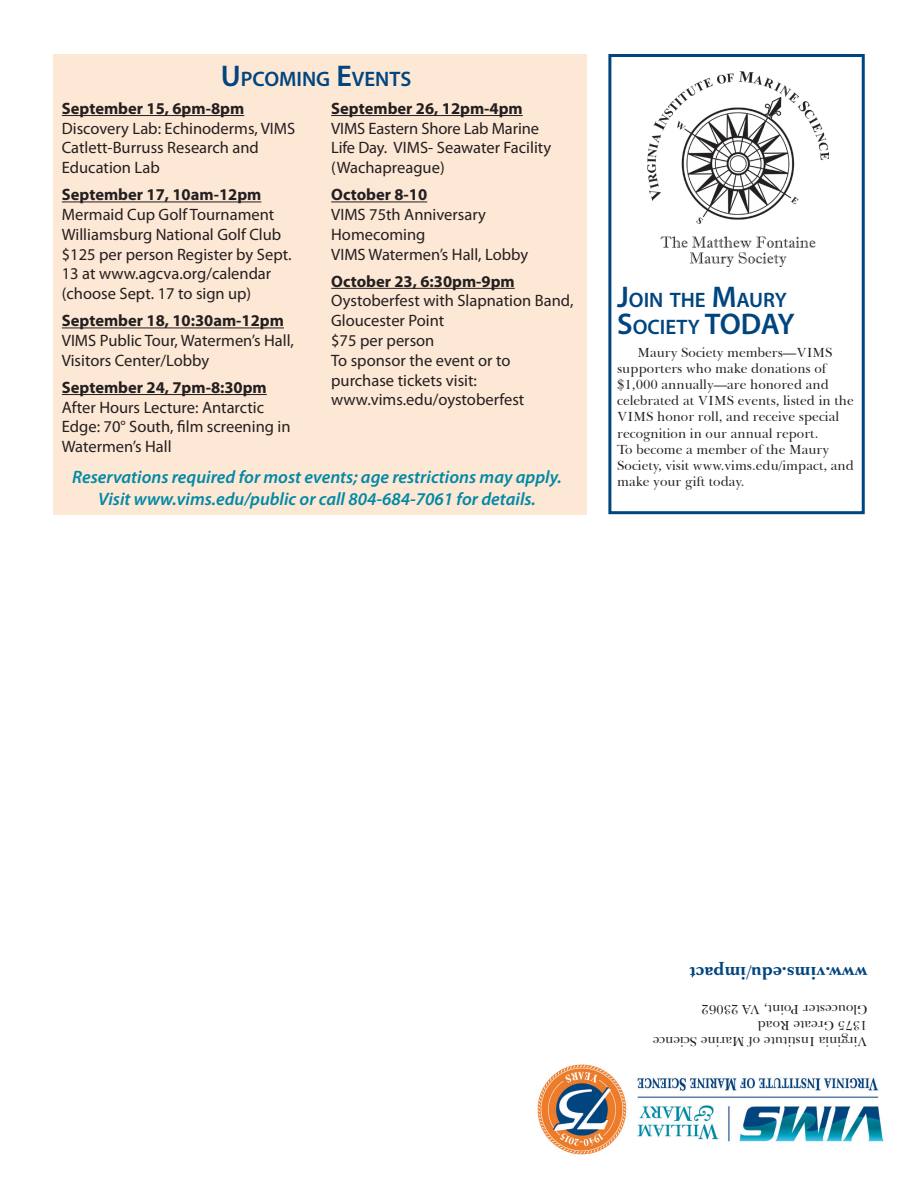
<style>
.page{position:relative;width:918px;height:1188px;background:#fff}
.page>*{position:absolute;margin:0;border:0;box-sizing:border-box;transform-origin:0 0}
.Headline_-_Articles{font:600 30px "Myriad Pro";color:#01457f}
.Headline_-_Articles-2{font:600 21px "Myriad Pro";color:#01457f}
.Calendar_text{font:italic 600 18px/21.6px "Myriad Pro";color:#0089a5;text-align:center}
.Body_Text{font:700 18px "Baskerville BT";color:#01457f}
.Calendar_text-2{font:16.5px/19.8px "Myriad Pro";color:#231f20}
.Calendar_text-3{font:700 16.5px "Myriad Pro";color:#231f20}
.Body_Text-2{font:13.5px/16.2px "Baskerville BT";color:#231f20}
.s1{font-size:30px}
.s2{font-size:21px}
</style>
<div class="page">
<div style="left:53px;top:54px;width:534px;height:460px;background:#fde7d5"></div>
<hr style="left:62px;top:115px;width:182px;height:1px;background:#231f20">
<hr style="left:62px;top:202px;width:199px;height:1px;background:#231f20">
<hr style="left:62px;top:328px;width:222px;height:1px;background:#231f20">
<hr style="left:62px;top:394px;width:205px;height:1px;background:#231f20">
<img style="left:537px;top:1064px;width:347px;height:91px">
<hr style="left:331px;top:115px;width:192px;height:1px;background:#231f20">
<hr style="left:331px;top:202px;width:96px;height:1px;background:#231f20">
<hr style="left:331px;top:288px;width:184px;height:1px;background:#231f20">
<div style="left:608px;top:54px;width:257px;height:460px;border:3px solid #01457f"></div>
<img style="left:648px;top:71px;width:181px;height:196px">
<p class="Headline_-_Articles-2" style="left:221px;top:65px;width:192px"><span class="s1">U</span> PCOMING <span class="s1">E</span>VENTS</p>
<p class="Calendar_text-3" style="left:62px;top:98px;width:184px">September 15, 6pm-8pm</p>
<p class="Calendar_text-2" style="left:62px;top:118px;width:235px">Discovery Lab: Echinoderms, VIMS<br>Catlett-Burruss Research and<br>Education Lab</p>
<p class="Calendar_text-3" style="left:62px;top:184px;width:201px">September 17, 10am-12pm</p>
<p class="Calendar_text-2" style="left:62px;top:204px;width:214px">Mermaid Cup Golf Tournament</p>
<p class="Calendar_text-2" style="left:62px;top:224px;width:231px">Williamsburg National Golf Club $125 per person Register by Sept.<br>13 at www.agcva.org/calendar (choose Sept. 17 to sign up)</p>
<p class="Calendar_text-3" style="left:62px;top:310px;width:224px">September 18, 10:30am-12pm</p>
<p class="Calendar_text-2" style="left:62px;top:330px;width:234px">VIMS Public Tour, Watermen’s Hall,<br>Visitors Center/Lobby</p>
<p class="Calendar_text-3" style="left:62px;top:377px;width:206px">September 24, 7pm-8:30pm</p>
<p class="Calendar_text-2" style="left:62px;top:397px;width:230px">After Hours Lecture: Antarctic<br>Edge: 70° South, film screening in<br>Watermen’s Hall</p>
<p class="Calendar_text" style="left:72px;top:466px;width:491px">Reservations required for most events; age restrictions may apply.<br>Visit www.vims.edu/public or call 804-684-7061 for details.</p>
<p class="Calendar_text-3" style="left:331px;top:98px;width:193px">September 26, 12pm-4pm</p>
<p class="Calendar_text-2" style="left:331px;top:118px;width:222px">VIMS Eastern Shore Lab Marine<br>Life Day. VIMS- Seawater Facility (Wachapreague)</p>
<p class="Calendar_text-3" style="left:331px;top:184px;width:98px">October 8-10</p>
<p class="Calendar_text-2" style="left:331px;top:204px;width:156px">VIMS 75th Anniversary<br>Homecoming</p>
<p class="Calendar_text-2" style="left:331px;top:244px;width:199px">VIMS Watermen’s Hall, Lobby</p>
<p class="Calendar_text-3" style="left:331px;top:270px;width:185px">October 23, 6:30pm-9pm</p>
<p class="Calendar_text-2" style="left:331px;top:291px;width:244px">Oystoberfest with Slapnation Band,<br>Gloucester Point</p>
<p class="Calendar_text-2" style="left:331px;top:330px;width:105px">$75 per person</p>
<p class="Calendar_text-2" style="left:331px;top:350px;width:195px">To sponsor the event or to purchase tickets visit: www.vims.edu/oystoberfest</p>
<p class="Headline_-_Articles-2" style="left:617px;top:286px;width:171px"><span class="s1">J</span>OIN THE <span class="s1">M</span>AURY</p>
<p class="Headline_-_Articles" style="left:617px;top:304px;width:179px">S<span class="s2">OCIETY</span> TODAY</p>
<p class="Body_Text-2" style="left:617px;top:344px;width:238px;text-indent:20px">Maury Society members—VIMS supporters who make donations of $1,000 annually—are honored and celebrated at VIMS events, listed in the VIMS honor roll, and receive special recognition in our annual report.<br>To become a member of the Maury Society, visit www.vims.edu/impact, and make your gift today.</p>
<p class="Body_Text" style="left:868px;top:984px;width:179px;rotate:-180deg">www.vims.edu/impact</p>
<p class="Body_Text-2" style="left:868px;top:1018px;width:167px;rotate:-180deg">Gloucester Point, VA 23062</p>
<p class="Body_Text-2" style="left:868px;top:1034px;width:111px;rotate:-180deg">1375 Greate Road</p>
<p class="Body_Text-2" style="left:868px;top:1050px;width:216px;rotate:-180deg">Virginia Institute of Marine Science</p>
</div>
